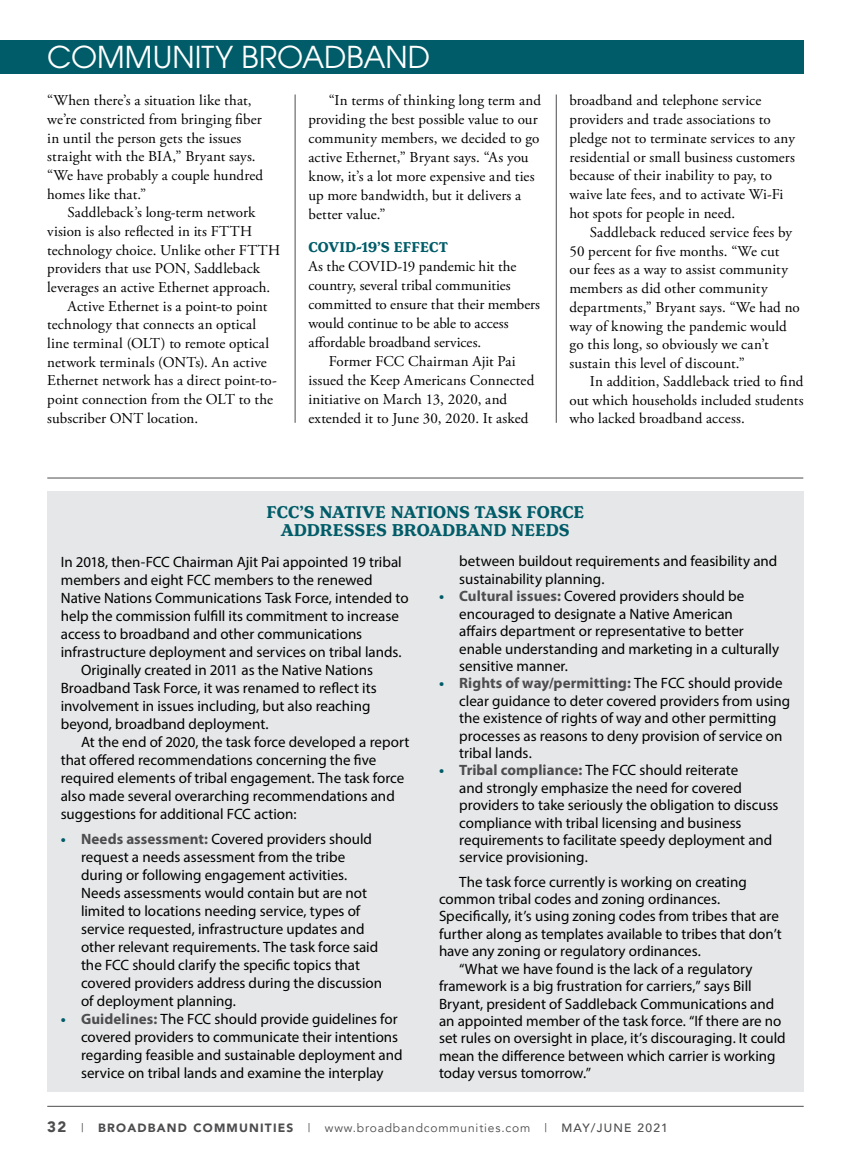
<style>
.page{position:relative;width:851px;height:1161px;background:#fff}
.page>*{position:absolute;margin:0;border:0;box-sizing:border-box;transform-origin:0 0}
.t1{font:30px "ITC Avant Garde Pro";color:#fff}
.t2{font:700 18px/18px "Henriette";letter-spacing:-.005em;color:#005c68;text-align:center}
.t3{font:15px/17.4px "Myriad Pro";color:#000}
.t4{font:15px/18.8px "Adobe Garamond Pro";letter-spacing:.005em;color:#000}
.t5{font:700 15px "Henriette";letter-spacing:.005em;color:#005c68}
.t6{font:12px "Avenir";letter-spacing:.07em;color:#4d4d4f}
.s1{font-weight:700;color:#005c68}
.s2{font-weight:700;color:#4d4d4f}
.s3{font-weight:900;font-size:15px}
.s4{font-weight:900}
.s5{font-weight:500}
</style>
<div class="page">
<div style="left:0;top:40px;width:803px;height:34px;background:#005c68"></div>
<hr style="left:47px;top:1106px;width:756px;height:1px;background:#4d4d4f">
<hr style="left:556px;top:94px;width:1px;height:329px;background:#4d4d4f">
<hr style="left:295px;top:94px;width:1px;height:329px;background:#4d4d4f">
<div style="left:47px;top:492px;width:756px;height:600px;background:#e6e7e8"></div>
<hr style="left:47px;top:478px;width:756px;height:1px;background:#4d4d4f">
<h1 class="t1" style="left:47px;top:39px;width:384px">COMMUNITY BROADBAND</h1>
<p class="t4" style="left:47px;top:92px;width:217px">“When there’s a situation like that, we’re constricted from bringing fiber in until the person gets the issues straight with the BIA,” Bryant says. “We have probably a couple hundred homes like that.”</p>
<p class="t4" style="left:68px;top:204px;width:189px">Saddleback’s long-term network</p>
<p class="t4" style="left:47px;top:223px;width:206px">vision is also reflected in its FTTH</p>
<p class="t4" style="left:47px;top:241px;width:234px">technology choice. Unlike other FTTH</p>
<p class="t4" style="left:47px;top:260px;width:214px">providers that use PON, Saddleback</p>
<p class="t4" style="left:47px;top:279px;width:224px">leverages an active Ethernet approach.</p>
<p class="t4" style="left:68px;top:297px;width:201px">Active Ethernet is a point-to point</p>
<p class="t4" style="left:47px;top:316px;width:210px">technology that connects an optical</p>
<p class="t4" style="left:47px;top:335px;width:223px">line terminal (OLT) to remote optical</p>
<p class="t4" style="left:47px;top:353px;width:221px">network terminals (ONTs). An active</p>
<p class="t4" style="left:47px;top:372px;width:231px">Ethernet network has a direct point-to-</p>
<p class="t4" style="left:47px;top:391px;width:227px">point connection from the OLT to the</p>
<p class="t4" style="left:47px;top:409px;width:152px">subscriber ONT location.</p>
<p class="t4" style="left:308px;top:92px;width:234px;text-indent:20px">“In terms of thinking long term and providing the best possible value to our community members, we decided to go active Ethernet,” Bryant says. “As you know, it’s a lot more expensive and ties up more bandwidth, but it delivers a better value.”</p>
<p class="t5" style="left:308px;top:238px;width:141px">COVID-19’S EFFECT</p>
<p class="t4" style="left:308px;top:257px;width:209px">As the COVID-19 pandemic hit the</p>
<p class="t4" style="left:308px;top:276px;width:204px">country, several tribal communities</p>
<p class="t4" style="left:308px;top:295px;width:233px">committed to ensure that their members</p>
<p class="t4" style="left:308px;top:314px;width:202px">would continue to be able to access</p>
<p class="t4" style="left:308px;top:333px;width:174px">affordable broadband services.</p>
<p class="t4" style="left:328px;top:352px;width:188px">Former FCC Chairman Ajit Pai</p>
<p class="t4" style="left:308px;top:371px;width:227px">issued the Keep Americans Connected</p>
<p class="t4" style="left:308px;top:390px;width:200px">initiative on March 13, 2020, and</p>
<p class="t4" style="left:308px;top:409px;width:221px">extended it to June 30, 2020. It asked</p>
<p class="t4" style="left:569px;top:92px;width:227px">broadband and telephone service providers and trade associations to pledge not to terminate services to any residential or small business customers because of their inability to pay, to waive late fees, and to activate Wi-Fi hot spots for people in need.</p>
<p class="t4" style="left:569px;top:223px;width:232px;text-indent:20px">Saddleback reduced service fees by 50 percent for five months. “We cut our fees as a way to assist community members as did other community departments,” Bryant says. “We had no way of knowing the pandemic would go this long, so obviously we can’t sustain this level of discount.”</p>
<p class="t4" style="left:569px;top:373px;width:235px;line-height:18.1px;text-align:justify;text-indent:20px">In addition, Saddleback tried to find out which households included students who lacked broadband access.</p>
<p class="t2" style="left:266px;top:503px;width:319px">FCC’S NATIVE NATIONS TASK FORCE<br>ADDRESSES BROADBAND NEEDS</p>
<p class="t3" style="left:61px;top:553px;width:342px">In 2018, then-FCC Chairman Ajit Pai appointed 19 tribal</p>
<p class="t3" style="left:61px;top:571px;width:313px">members and eight FCC members to the renewed</p>
<p class="t3" style="left:61px;top:589px;width:349px">Native Nations Communications Task Force, intended to</p>
<p class="t3" style="left:61px;top:607px;width:339px">help the commission fulfill its commitment to increase</p>
<p class="t3" style="left:61px;top:625px;width:303px">access to broadband and other communications</p>
<p class="t3" style="left:61px;top:643px;width:342px">infrastructure deployment and services on tribal lands.</p>
<p class="t3" style="left:81px;top:661px;width:293px">Originally created in 2011 as the Native Nations</p>
<p class="t3" style="left:61px;top:679px;width:317px">Broadband Task Force, it was renamed to reflect its</p>
<p class="t3" style="left:61px;top:697px;width:311px">involvement in issues including, but also reaching</p>
<p class="t3" style="left:61px;top:715px;width:209px">beyond, broadband deployment.</p>
<p class="t3" style="left:81px;top:733px;width:330px">At the end of 2020, the task force developed a report</p>
<p class="t3" style="left:61px;top:751px;width:317px">that offered recommendations concerning the five</p>
<p class="t3" style="left:61px;top:769px;width:345px">required elements of tribal engagement. The task force</p>
<p class="t3" style="left:61px;top:787px;width:335px">also made several overarching recommendations and</p>
<p class="t3" style="left:61px;top:805px;width:237px">suggestions for additional FCC action:</p>
<p class="t3" style="left:81px;top:830px;width:302px;line-height:18px;text-indent:-20px"><span class="s1">•</span> <span class="s2">Needs assessment:</span> Covered providers should request a needs assessment from the tribe during or following engagement activities.<br>Needs assessments would contain but are not limited to locations needing service, types of service requested, infrastructure updates and other relevant requirements. The task force said the FCC should clarify the specific topics that covered providers address during the discussion of deployment planning.</p>
<p class="t3" style="left:81px;top:1010px;width:323px;line-height:18px;text-indent:-20px"><span class="s1">•</span> <span class="s2">Guidelines:</span> The FCC should provide guidelines for covered providers to communicate their intentions regarding feasible and sustainable deployment and service on tribal lands and examine the interplay</p>
<p class="t3" style="left:459px;top:552px;width:319px">between buildout requirements and feasibility and sustainability planning.</p>
<p class="t3" style="left:459px;top:587px;width:321px;text-indent:-20px"><span class="s1">•</span> <span class="s2">Cultural issues:</span> Covered providers should be encouraged to designate a Native American<br>affairs department or representative to better enable understanding and marketing in a culturally sensitive manner.</p>
<p class="t3" style="left:459px;top:674px;width:332px;text-indent:-20px"><span class="s1">•</span> <span class="s2">Rights of way/permitting:</span> The FCC should provide clear guidance to deter covered providers from using the existence of rights of way and other permitting processes as reasons to deny provision of service on tribal lands.</p>
<p class="t3" style="left:459px;top:761px;width:321px;text-indent:-20px"><span class="s1">•</span> <span class="s2">Tribal compliance:</span> The FCC should reiterate<br>and strongly emphasize the need for covered providers to take seriously the obligation to discuss compliance with tribal licensing and business requirements to facilitate speedy deployment and service provisioning.</p>
<p class="t3" style="left:459px;top:873px;width:289px">The task force currently is working on creating</p>
<p class="t3" style="left:439px;top:890px;width:283px">common tribal codes and zoning ordinances.</p>
<p class="t3" style="left:439px;top:908px;width:341px">Specifically, it’s using zoning codes from tribes that are</p>
<p class="t3" style="left:439px;top:925px;width:344px">further along as templates available to tribes that don’t</p>
<p class="t3" style="left:439px;top:942px;width:263px">have any zoning or regulatory ordinances.</p>
<p class="t3" style="left:459px;top:960px;width:295px">“What we have found is the lack of a regulatory</p>
<p class="t3" style="left:439px;top:977px;width:314px">framework is a big frustration for carriers,” says Bill</p>
<p class="t3" style="left:439px;top:995px;width:337px">Bryant, president of Saddleback Communications and</p>
<p class="t3" style="left:439px;top:1012px;width:344px">an appointed member of the task force. “If there are no</p>
<p class="t3" style="left:439px;top:1029px;width:348px">set rules on oversight in place, it’s discouraging. It could</p>
<p class="t3" style="left:439px;top:1047px;width:338px">mean the difference between which carrier is working</p>
<p class="t3" style="left:439px;top:1064px;width:154px">today versus tomorrow.”</p>
<p class="t6" style="left:47px;top:1121px;width:622px"><span class="s3">32</span> | <span class="s4">BROADBAND COMMUNITIES</span> | www.broadbandcommunities.com | <span class="s5">MAY/JUNE 2021</span></p>
</div>
